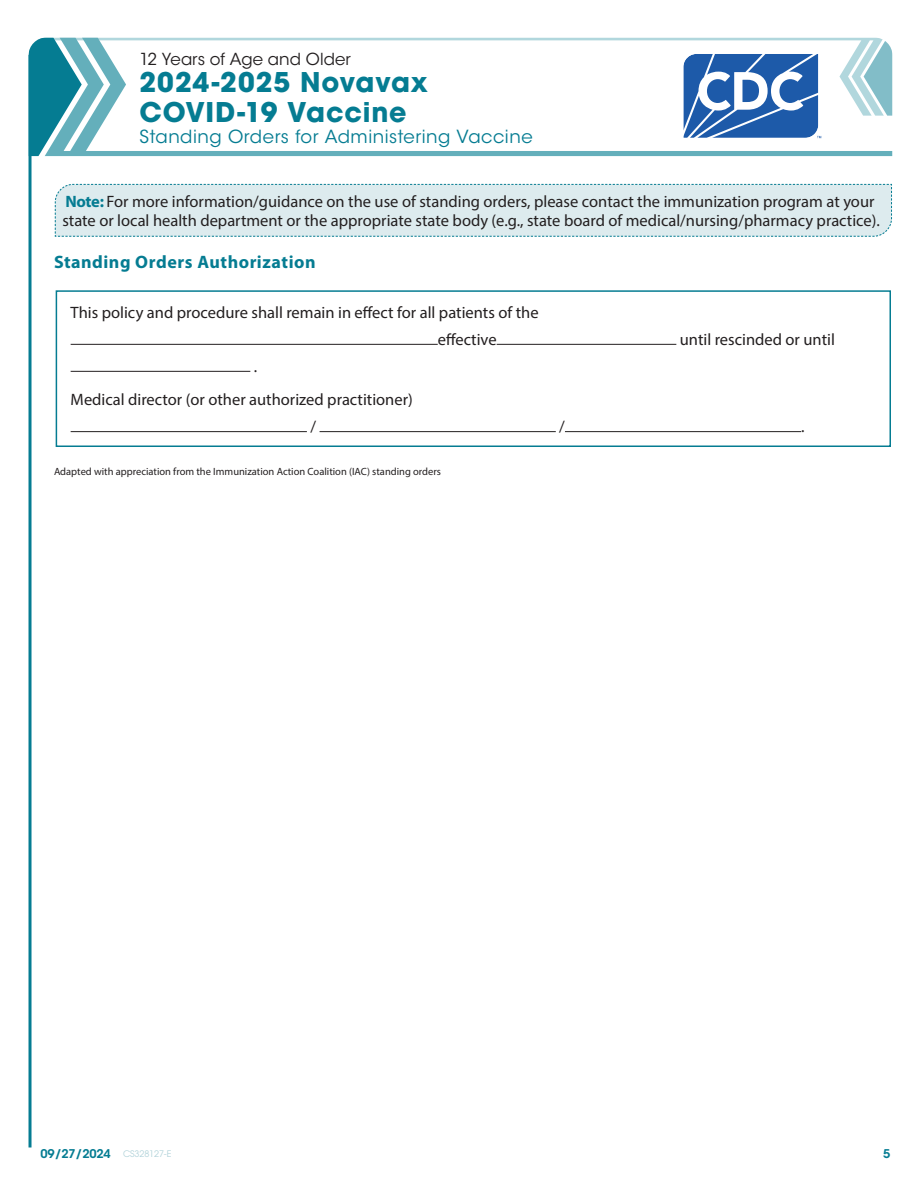
<style>
.page{position:relative;width:918px;height:1188px;background:#fff}
.page>*{position:absolute;margin:0;border:0;box-sizing:border-box;transform-origin:0 0}
.t1{font:700 27px/30px "ITC Avant Garde Pro";letter-spacing:.03em;color:#057c92}
.t2{font:18px "ITC Avant Garde Std";letter-spacing:.03em;color:#057c92}
.t3{font:700 18px "Myriad Pro";letter-spacing:.03em;color:#057c92}
.t4{font:16.5px/27px "Myriad Pro";color:#231f20}
.t5{font:16.5px "ITC Avant Garde Std";letter-spacing:.005em;color:#231f20}
.t6{font:600 12px "ITC Avant Garde Std";letter-spacing:-.01em;color:#057c92}
.P_source_note{font:10.5px "Myriad Pro";color:#231f20}
.s1{font-weight:700;color:#057c92}
.s2{font-family:"ITC Avant Garde Pro";font-weight:400;font-size:9px;color:#b0d2d9}
</style>
<div class="page">
<hr style="left:29px;top:55px;width:3px;height:1093px;background:#057c92">
<svg style="left:28px;top:38px;width:17px;height:118px"></svg>
<svg style="left:45px;top:38px;width:847px;height:118px"></svg>
<svg style="left:681px;top:51px;width:140px;height:89px"></svg>
<hr style="left:71px;top:344px;width:367px;height:1px;background:#231f20">
<hr style="left:497px;top:344px;width:179px;height:1px;background:#231f20">
<hr style="left:71px;top:371px;width:179px;height:1px;background:#231f20">
<hr style="left:71px;top:431px;width:236px;height:1px;background:#231f20">
<hr style="left:320px;top:431px;width:236px;height:1px;background:#231f20">
<hr style="left:565px;top:431px;width:236px;height:1px;background:#231f20">
<div style="left:56px;top:290px;width:835px;height:157px;border:2px solid #057c92"></div>
<div style="left:55px;top:184px;width:837px;height:53px;background:#ddebee"></div>
<p class="t5" style="left:140px;top:49px;width:213px">12 Years of Age and Older</p>
<h1 class="t1" style="left:140px;top:66px;width:290px">2024-2025 Novavax<br>COVID-19 Vaccine</h1>
<p class="t2" style="left:140px;top:126px;width:395px">Standing Orders for Administering Vaccine</p>
<p class="t4" style="left:62px;top:191px;width:819px;line-height:19.8px"><span class="s1">Note:</span> For more information/guidance on the use of standing orders, please contact the immunization program at your state or local health department or the appropriate state body (e.g., state board of medical/nursing/pharmacy practice).</p>
<h2 class="t3" style="left:54px;top:252px;width:263px">Standing Orders Authorization</h2>
<p class="t4" style="left:438px;top:298px;width:102px;text-indent:-367px">This policy and procedure shall remain in effect for all patients of the effective</p>
<p class="t4" style="left:254px;top:352px;width:5px">.</p>
<p class="t4" style="left:310px;top:386px;width:104px;text-indent:-240px">Medical director (or other authorized practitioner) /</p>
<p class="P_source_note" style="left:54px;top:465px;width:389px">Adapted with appreciation from the Immunization Action Coalition (IAC) standing orders</p>
<p class="t4" style="left:680px;top:325px;width:157px">until rescinded or until</p>
<p class="t4" style="left:559px;top:413px;width:7px">/</p>
<p class="t4" style="left:801px;top:413px;width:5px">.</p>
<p class="t6" style="left:40px;top:1146px;width:133px">09/27/2024 <span class="s2">CS328127-E</span></p>
<p class="t6" style="left:883px;top:1146px;width:9px">5</p>
</div>
